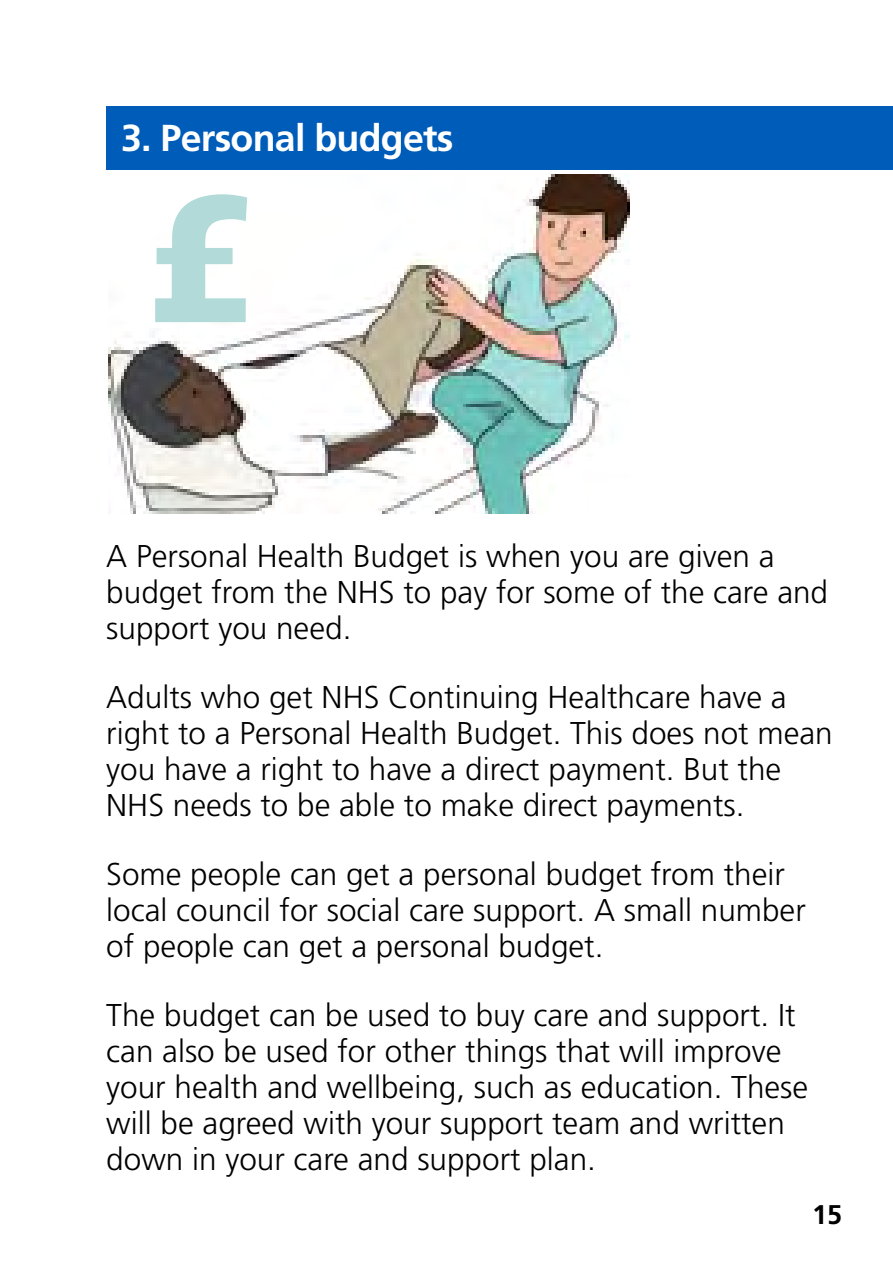
<style>
.page{position:relative;width:893px;height:1263px;background:#fff}
.page>*{position:absolute;margin:0;border:0;box-sizing:border-box;transform-origin:0 0}
.t1{font:900 180px "Frutiger LT Std";color:#b1dad8}
.t2{font:700 37.5px "Frutiger LT Std";letter-spacing:-.02em;color:#fff}
.t3{font:300 31.5px/36px "Frutiger LT Std";color:#000}
.t4{font:700 27px "Frutiger LT Std";color:#000}
</style>
<div class="page">
<div style="left:106px;top:106px;width:787px;height:64px;background:#005cb9"></div>
<img style="left:108px;top:174px;width:521px;height:339px">
<p class="t2" style="left:121px;top:116px;width:334px">3. Personal budgets</p>
<p class="t1" style="left:146px;top:150px;width:112px">£</p>
<p class="t3" style="left:106px;top:538px;width:723px">A Personal Health Budget is when you are given a budget from the NHS to pay for some of the care and support you need.</p>
<p class="t3" style="left:106px;top:679px;width:728px">Adults who get NHS Continuing Healthcare have a right to a Personal Health Budget. This does not mean you have a right to have a direct payment. But the NHS needs to be able to make direct payments.</p>
<p class="t3" style="left:106px;top:856px;width:701px">Some people can get a personal budget from their local council for social care support. A small number of people can get a personal budget.</p>
<p class="t3" style="left:106px;top:997px;width:703px">The budget can be used to buy care and support. It can also be used for other things that will improve your health and wellbeing, such as education. These will be agreed with your support team and written down in your care and support plan.</p>
<p class="t4" style="left:812px;top:1198px;width:32px">15</p>
</div>
